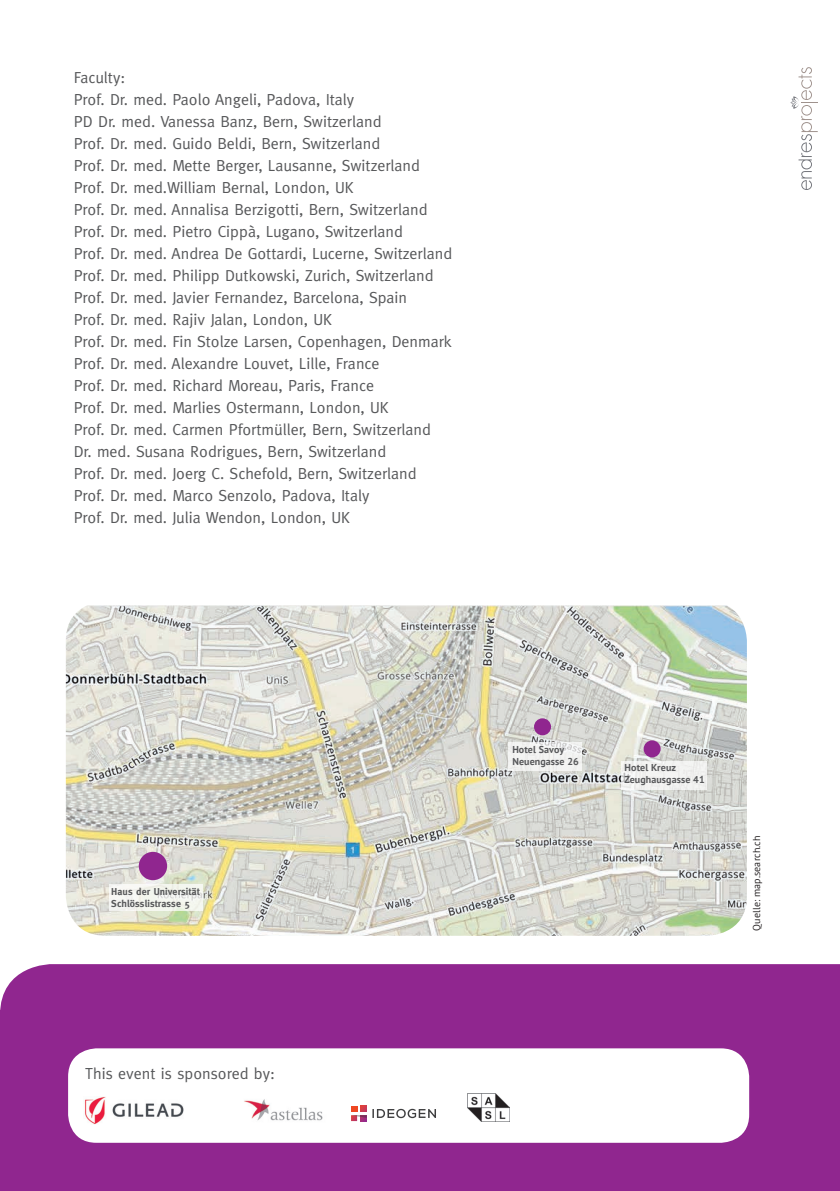
<style>
.page{position:relative;width:840px;height:1191px;background:#fff}
.page>*{position:absolute;margin:0;border:0;box-sizing:border-box;transform-origin:0 0}
.t1{font:16px/22px "Meta";color:#57585a}
.t2{font:700 10px/12px "PT Sans";letter-spacing:.01em;color:#57585a}
.t3{font:700 10px/12px "Meta";letter-spacing:.01em;color:#57585a}
.t4{font:10px "PT Sans";letter-spacing:.01em;color:#231f20}
</style>
<div class="page">
<div style="left:0;top:964px;width:839px;height:227px;background:#90268f"></div>
<div style="left:68px;top:1048px;width:680px;height:94px;background:#fff;border-radius:28px"></div>
<img style="left:66px;top:605px;width:680px;height:330px">
<div style="left:643px;top:740px;width:17px;height:17px;background:#90268f;border-radius:50%"></div>
<div style="left:621px;top:761px;width:85px;height:28px;background:#f2f2f1"></div>
<div style="left:508px;top:742px;width:73px;height:29px;background:#f2f2f1"></div>
<div style="left:533px;top:718px;width:17px;height:17px;background:#90268f;border-radius:50%"></div>
<div style="left:139px;top:852px;width:28px;height:28px;background:#90268f;border-radius:50%"></div>
<svg style="left:109px;top:884px;width:93px;height:27px;fill:#f4f6ef"></svg>
<img style="left:84px;top:1097px;width:100px;height:27px">
<img style="left:244px;top:1099px;width:79px;height:22px">
<svg style="left:790px;top:67px;width:27px;height:123px"></svg>
<div style="left:0;top:1010px;width:46px;height:181px;background:#90268f"></div>
<svg style="left:372px;top:1108px;width:64px;height:10px"></svg>
<svg style="left:351px;top:1106px;width:15px;height:15px"></svg>
<img style="left:467px;top:1093px;width:42px;height:28px">
<p class="t1" style="left:74px;top:66px;width:380px">Faculty:<br>Prof. Dr. med. Paolo Angeli, Padova, Italy<br>PD Dr. med. Vanessa Banz, Bern, Switzerland<br>Prof. Dr. med. Guido Beldi, Bern, Switzerland<br>Prof. Dr. med. Mette Berger, Lausanne, Switzerland Prof. Dr. med.William Bernal, London, UK<br>Prof. Dr. med. Annalisa Berzigotti, Bern, Switzerland Prof. Dr. med. Pietro Cippà, Lugano, Switzerland<br>Prof. Dr. med. Andrea De Gottardi, Lucerne, Switzerland Prof. Dr. med. Philipp Dutkowski, Zurich, Switzerland Prof. Dr. med. Javier Fernandez, Barcelona, Spain<br>Prof. Dr. med. Rajiv Jalan, London, UK<br>Prof. Dr. med. Fin Stolze Larsen, Copenhagen, Denmark Prof. Dr. med. Alexandre Louvet, Lille, France<br>Prof. Dr. med. Richard Moreau, Paris, France<br>Prof. Dr. med. Marlies Ostermann, London, UK<br>Prof. Dr. med. Carmen Pfortmüller, Bern, Switzerland Dr. med. Susana Rodrigues, Bern, Switzerland<br>Prof. Dr. med. Joerg C. Schefold, Bern, Switzerland<br>Prof. Dr. med. Marco Senzolo, Padova, Italy<br>Prof. Dr. med. Julia Wendon, London, UK</p>
<p class="t3" style="left:111px;top:885px;width:90px">Haus der Universität<br>Schlösslistrasse 5</p>
<p class="t1" style="left:85px;top:1062px;width:191px">This event is sponsored by:</p>
<p class="t2" style="left:512px;top:743px;width:68px">Hotel Savoy<br>Neuengasse 26</p>
<p class="t2" style="left:624px;top:761px;width:82px">Hotel Kreuz<br>Zeughausgasse 41</p>
<p class="t4" style="left:749px;top:931px;width:97px;rotate:-90deg">Quelle: map.search.ch</p>
</div>
